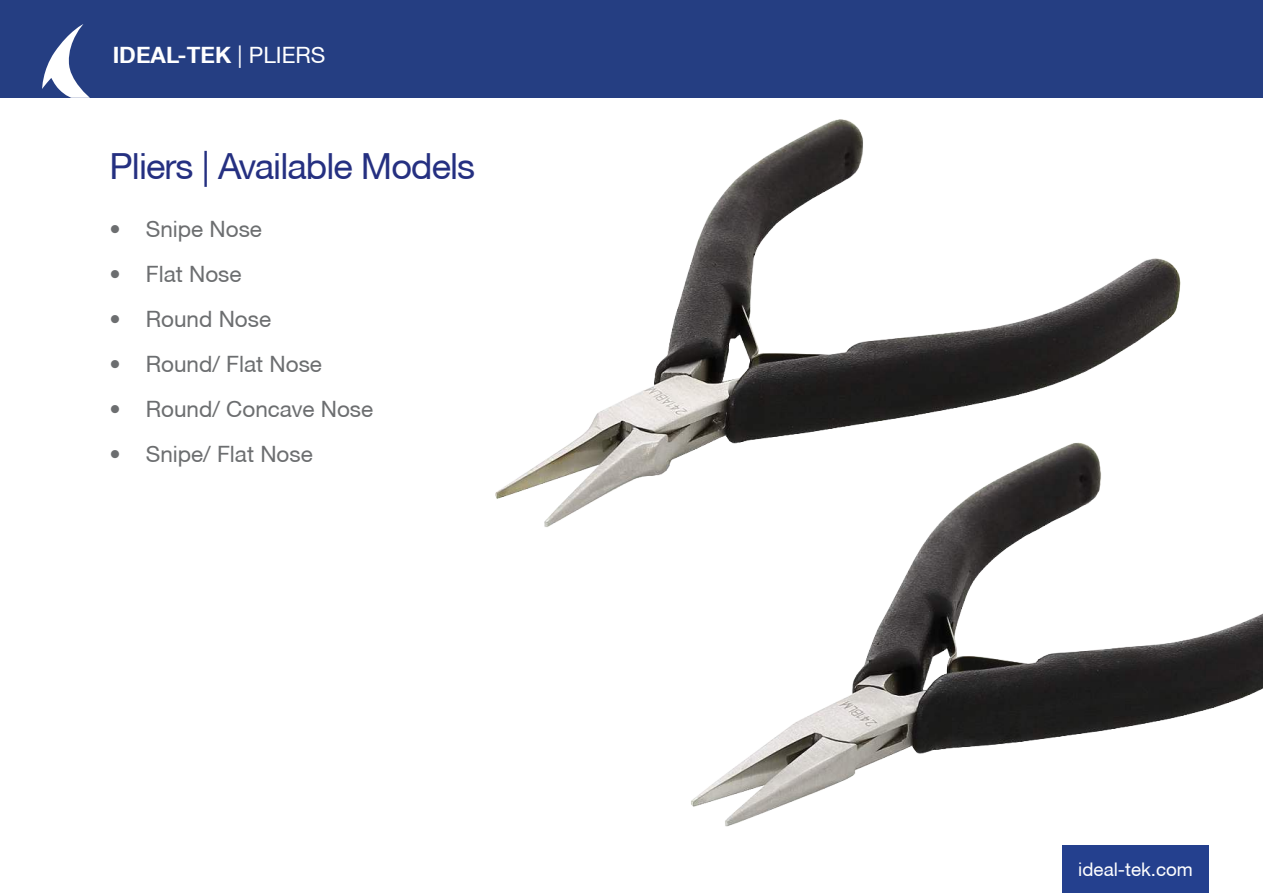
<style>
.page{position:relative;width:1263px;height:893px;background:#fff}
.page>*{position:absolute;margin:0;border:0;box-sizing:border-box;transform-origin:0 0}
.t1{font:36px "Helvetica Neue CE";letter-spacing:-.025em;color:#253081}
.t2{font:22.5px "Helvetica Neue CE";color:#6c6e70}
.t3{font:700 22.5px "Helvetica Neue CE";color:#fff}
.t4{font:18.75px "Helvetica Neue CE";color:#fff}
.s1{font-weight:400}
</style>
<div class="page">
<div style="left:1062px;top:845px;width:147px;height:48px;background:#24408e"></div>
<img style="left:691px;top:534px;width:572px;height:293px">
<img style="left:495px;top:119px;width:686px;height:415px">
<div style="left:0;top:0;width:1263px;height:98px;background:#253e82"></div>
<svg style="left:42px;top:24px;width:48px;height:74px"></svg>
<p class="t3" style="left:113px;top:46px;width:214px">IDEAL-TEK <span class="s1">| PLIERS</span></p>
<h1 class="t1" style="left:109px;top:150px;width:367px">Pliers | Available Models</h1>
<p class="t2" style="left:109px;top:219px;width:154px">• Snipe Nose</p>
<p class="t2" style="left:109px;top:264px;width:134px">• Flat Nose</p>
<p class="t2" style="left:109px;top:309px;width:163px">• Round Nose</p>
<p class="t2" style="left:109px;top:354px;width:214px">• Round/ Flat Nose</p>
<p class="t2" style="left:109px;top:399px;width:265px">• Round/ Concave Nose</p>
<p class="t2" style="left:109px;top:444px;width:205px">• Snipe/ Flat Nose</p>
<p class="t4" style="left:1078px;top:858px;width:116px">ideal-tek.com</p>
</div>
